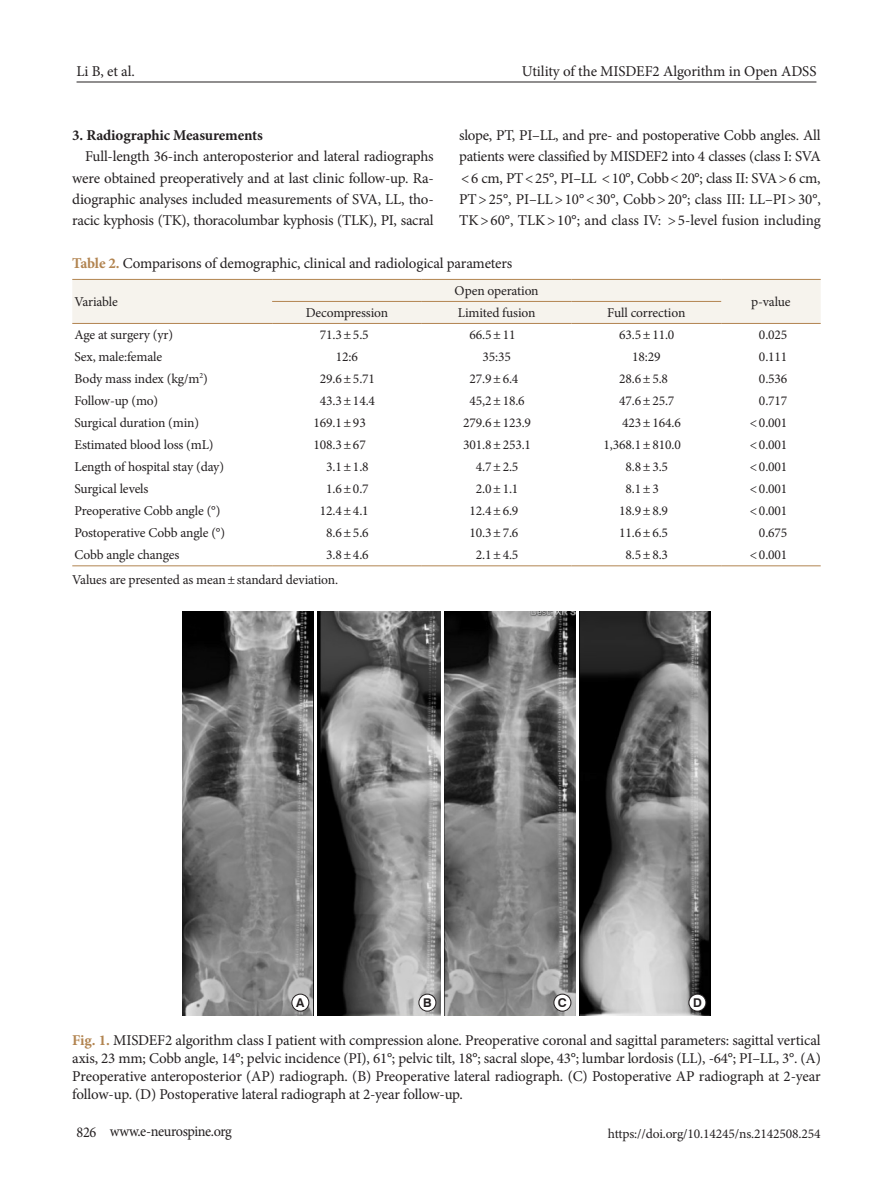
<style>
.page{position:relative;width:893px;height:1191px;background:#fff}
.page>*{position:absolute;margin:0;border:0;box-sizing:border-box;transform-origin:0 0}
.표그림캡션{font:15px/18px "Minion Pro";letter-spacing:-.01em;color:#231f20;text-align:justify}
.본문{font:15px/21.3px "Minion Pro";letter-spacing:-.015em;color:#231f20;text-align:justify}
.중제목{font:700 15px "Minion Pro";letter-spacing:-.01em;color:#231f20}
.표그림캡션-2{font:15px "Minion Pro";letter-spacing:-.01em;color:#231f20;scale:.95 1}
.표본문{font:13.5px "Minion Pro";letter-spacing:-.01em;color:#231f20}
.표항목{font:13.5px "Minion Pro";letter-spacing:-.01em;color:#231f20}
.doi_번호{font:13.5px "Minion Pro";letter-spacing:-.01em;color:#231f20}
.t1{font:700 12.15px "Swiss 721 BT";color:#231f20}
.s1{font-weight:700;color:#b28450}
</style>
<div class="page">
<hr style="left:77px;top:82px;width:739px;height:1px;background:#231f20">
<div style="left:72px;top:280px;width:749px;height:43px;background:#f6f3ed"></div>
<hr style="left:72px;top:279px;width:200px;height:1px;background:#b28450">
<hr style="left:272px;top:279px;width:150px;height:1px;background:#b28450">
<hr style="left:422px;top:279px;width:149px;height:1px;background:#b28450">
<hr style="left:571px;top:279px;width:150px;height:1px;background:#b28450">
<hr style="left:721px;top:279px;width:100px;height:1px;background:#b28450">
<hr style="left:272px;top:301px;width:150px;height:1px;background:#b28450">
<hr style="left:422px;top:301px;width:149px;height:1px;background:#b28450">
<hr style="left:571px;top:301px;width:150px;height:1px;background:#b28450">
<hr style="left:72px;top:323px;width:200px;height:1px;background:#b28450">
<hr style="left:272px;top:323px;width:150px;height:1px;background:#b28450">
<hr style="left:422px;top:323px;width:149px;height:1px;background:#b28450">
<hr style="left:571px;top:323px;width:150px;height:1px;background:#b28450">
<hr style="left:721px;top:323px;width:100px;height:1px;background:#b28450">
<hr style="left:72px;top:565px;width:200px;height:1px;background:#b28450">
<hr style="left:272px;top:565px;width:150px;height:1px;background:#b28450">
<hr style="left:422px;top:565px;width:149px;height:1px;background:#b28450">
<hr style="left:571px;top:565px;width:150px;height:1px;background:#b28450">
<hr style="left:721px;top:565px;width:100px;height:1px;background:#b28450">
<img style="left:580px;top:611px;width:130px;height:404px">
<img style="left:445px;top:611px;width:130px;height:404px">
<img style="left:318px;top:611px;width:122px;height:404px">
<img style="left:183px;top:611px;width:130px;height:404px">
<div style="left:292px;top:994px;width:17px;height:17px;background:#fff;border-radius:50%"></div>
<div style="left:292px;top:994px;width:17px;height:17px;border:1px solid #231f20;border-radius:50%"></div>
<div style="left:419px;top:994px;width:17px;height:17px;background:#fff;border-radius:50%"></div>
<div style="left:419px;top:994px;width:17px;height:17px;border:1px solid #231f20;border-radius:50%"></div>
<div style="left:554px;top:994px;width:17px;height:17px;background:#fff;border-radius:50%"></div>
<div style="left:554px;top:994px;width:17px;height:17px;border:1px solid #231f20;border-radius:50%"></div>
<div style="left:689px;top:994px;width:17px;height:17px;background:#fff;border-radius:50%"></div>
<div style="left:689px;top:994px;width:17px;height:17px;border:1px solid #231f20;border-radius:50%"></div>
<p class="표그림캡션" style="left:77px;top:62px;width:60px">Li B, et al.</p>
<p class="표그림캡션" style="left:522px;top:62px;width:296px">Utility of the MISDEF2 Algorithm in Open ADSS</p>
<p class="중제목" style="left:72px;top:125px;width:192px">3. Radiographic Measurements</p>
<p class="본문" style="left:72px;top:146px;width:363px;text-indent:13px">Full-length 36-inch anteroposterior and lateral radiographs were obtained preoperatively and at last clinic follow-up. Ra&shy;diographic analyses included measurements of SVA, LL, tho&shy;racic kyphosis (TK), thoracolumbar kyphosis (TLK), PI, sacral</p>
<p class="본문" style="left:459px;top:125px;width:363px">slope, PT, PI–LL, and pre- and postoperative Cobb angles. All patients were classified by MISDEF2 into 4 classes (class I: SVA &lt; 6 cm, PT&lt; 25°, PI–LL &lt; 10°, Cobb&lt; 20°; class II: SVA&gt; 6 cm, PT &gt; 25°, PI–LL &gt; 10° &lt; 30°, Cobb &gt; 20°; class III: LL–PI &gt; 30°, TK &gt; 60°, TLK &gt; 10°; and class IV: &gt; 5-level fusion including</p>
<p class="표그림캡션" style="left:72px;top:254px;width:442px"><span class="s1">Table 2.</span> Comparisons of demographic, clinical and radiological parameters</p>
<p class="표항목" style="left:74px;top:292px;width:45px">Variable</p>
<p class="표항목" style="left:455px;top:281px;width:86px">Open operation</p>
<p class="표항목" style="left:306px;top:303px;width:84px">Decompression</p>
<p class="표항목" style="left:458px;top:303px;width:79px">Limited fusion</p>
<p class="표항목" style="left:607px;top:303px;width:80px">Full correction</p>
<p class="표항목" style="left:751px;top:292px;width:41px">p-value</p>
<p class="표본문" style="left:74px;top:326px;width:100px">Age at surgery (yr)</p>
<p class="표본문" style="left:320px;top:326px;width:50px">71.3 ± 5.5</p>
<p class="표본문" style="left:469px;top:326px;width:48px">66.5 ± 11</p>
<p class="표본문" style="left:619px;top:326px;width:57px">63.5 ± 11.0</p>
<p class="표본문" style="left:759px;top:326px;width:30px">0.025</p>
<p class="표본문" style="left:74px;top:348px;width:89px">Sex, male:female</p>
<p class="표본문" style="left:336px;top:348px;width:24px">12:6</p>
<p class="표본문" style="left:482px;top:348px;width:30px">35:35</p>
<p class="표본문" style="left:632px;top:348px;width:30px">18:29</p>
<p class="표본문" style="left:759px;top:348px;width:30px">0.111</p>
<p class="표본문" style="left:74px;top:370px;width:135px">Body mass index (kg/m<sup>2</sup>)</p>
<p class="표본문" style="left:320px;top:370px;width:57px">29.6 ± 5.71</p>
<p class="표본문" style="left:469px;top:370px;width:50px">27.9 ± 6.4</p>
<p class="표본문" style="left:619px;top:370px;width:50px">28.6 ± 5.8</p>
<p class="표본문" style="left:759px;top:370px;width:30px">0.536</p>
<p class="표본문" style="left:74px;top:392px;width:85px">Follow-up (mo)</p>
<p class="표본문" style="left:320px;top:392px;width:57px">43.3 ± 14.4</p>
<p class="표본문" style="left:469px;top:392px;width:57px">45,2 ± 18.6</p>
<p class="표본문" style="left:619px;top:392px;width:57px">47.6 ± 25.7</p>
<p class="표본문" style="left:759px;top:392px;width:30px">0.717</p>
<p class="표본문" style="left:74px;top:414px;width:126px">Surgical duration (min)</p>
<p class="표본문" style="left:313px;top:414px;width:54px">169.1 ± 93</p>
<p class="표본문" style="left:463px;top:414px;width:69px">279.6 ± 123.9</p>
<p class="표본문" style="left:622px;top:414px;width:60px">423 ± 164.6</p>
<p class="표본문" style="left:750px;top:414px;width:39px">&lt; 0.001</p>
<p class="표본문" style="left:74px;top:436px;width:141px">Estimated blood loss (mL)</p>
<p class="표본문" style="left:313px;top:436px;width:54px">108.3 ± 67</p>
<p class="표본문" style="left:463px;top:436px;width:69px">301.8 ± 253.1</p>
<p class="표본문" style="left:603px;top:436px;width:79px">1,368.1 ± 810.0</p>
<p class="표본문" style="left:750px;top:436px;width:39px">&lt; 0.001</p>
<p class="표본문" style="left:74px;top:458px;width:151px">Length of hospital stay (day)</p>
<p class="표본문" style="left:326px;top:458px;width:44px">3.1 ± 1.8</p>
<p class="표본문" style="left:476px;top:458px;width:44px">4.7 ± 2.5</p>
<p class="표본문" style="left:625px;top:458px;width:44px">8.8 ± 3.5</p>
<p class="표본문" style="left:750px;top:458px;width:39px">&lt; 0.001</p>
<p class="표본문" style="left:74px;top:480px;width:76px">Surgical levels</p>
<p class="표본문" style="left:326px;top:480px;width:44px">1.6 ± 0.7</p>
<p class="표본문" style="left:476px;top:480px;width:44px">2.0 ± 1.1</p>
<p class="표본문" style="left:625px;top:480px;width:35px">8.1±3</p>
<p class="표본문" style="left:750px;top:480px;width:39px">&lt; 0.001</p>
<p class="표본문" style="left:74px;top:502px;width:147px">Preoperative Cobb angle (°)</p>
<p class="표본문" style="left:320px;top:502px;width:50px">12.4 ± 4.1</p>
<p class="표본문" style="left:469px;top:502px;width:50px">12.4 ± 6.9</p>
<p class="표본문" style="left:619px;top:502px;width:50px">18.9 ± 8.9</p>
<p class="표본문" style="left:750px;top:502px;width:39px">&lt; 0.001</p>
<p class="표본문" style="left:74px;top:524px;width:152px">Postoperative Cobb angle (°)</p>
<p class="표본문" style="left:326px;top:524px;width:44px">8.6 ± 5.6</p>
<p class="표본문" style="left:469px;top:524px;width:50px">10.3 ± 7.6</p>
<p class="표본문" style="left:619px;top:524px;width:50px">11.6 ± 6.5</p>
<p class="표본문" style="left:759px;top:524px;width:30px">0.675</p>
<p class="표본문" style="left:74px;top:546px;width:106px">Cobb angle changes</p>
<p class="표본문" style="left:326px;top:546px;width:44px">3.8 ± 4.6</p>
<p class="표본문" style="left:476px;top:546px;width:44px">2.1 ± 4.5</p>
<p class="표본문" style="left:625px;top:546px;width:44px">8.5 ± 8.3</p>
<p class="표본문" style="left:750px;top:546px;width:39px">&lt; 0.001</p>
<p class="표본문" style="left:72px;top:570px;width:267px">Values are presented as mean ± standard deviation.</p>
<p class="t1" style="left:296px;top:995px;width:10px">A</p>
<p class="t1" style="left:423px;top:995px;width:10px">B</p>
<p class="t1" style="left:558px;top:995px;width:10px">C</p>
<p class="t1" style="left:693px;top:995px;width:10px">D</p>
<p class="표그림캡션" style="left:72px;top:1031px;width:750px"><span class="s1">Fig. 1.</span> MISDEF2 algorithm class I patient with compression alone. Preoperative coronal and sagittal parameters: sagittal vertical axis, 23 mm; Cobb angle, 14°; pelvic incidence (PI), 61°; pelvic tilt, 18°; sacral slope, 43°; lumbar lordosis (LL), -64°; PI–LL, 3°. (A)<br>Preoperative anteroposterior (AP) radiograph. (B) Preoperative lateral radiograph. (C) Postoperative AP radiograph at 2-year follow-up. (D) Postoperative lateral radiograph at 2-year follow-up.</p>
<p class="표그림캡션-2" style="left:77px;top:1121px;width:165px">826 www.e-neurospine.org</p>
<p class="doi_번호" style="left:608px;top:1124px;width:214px">https://doi.org/10.14245/ns.2142508.254</p>
</div>
